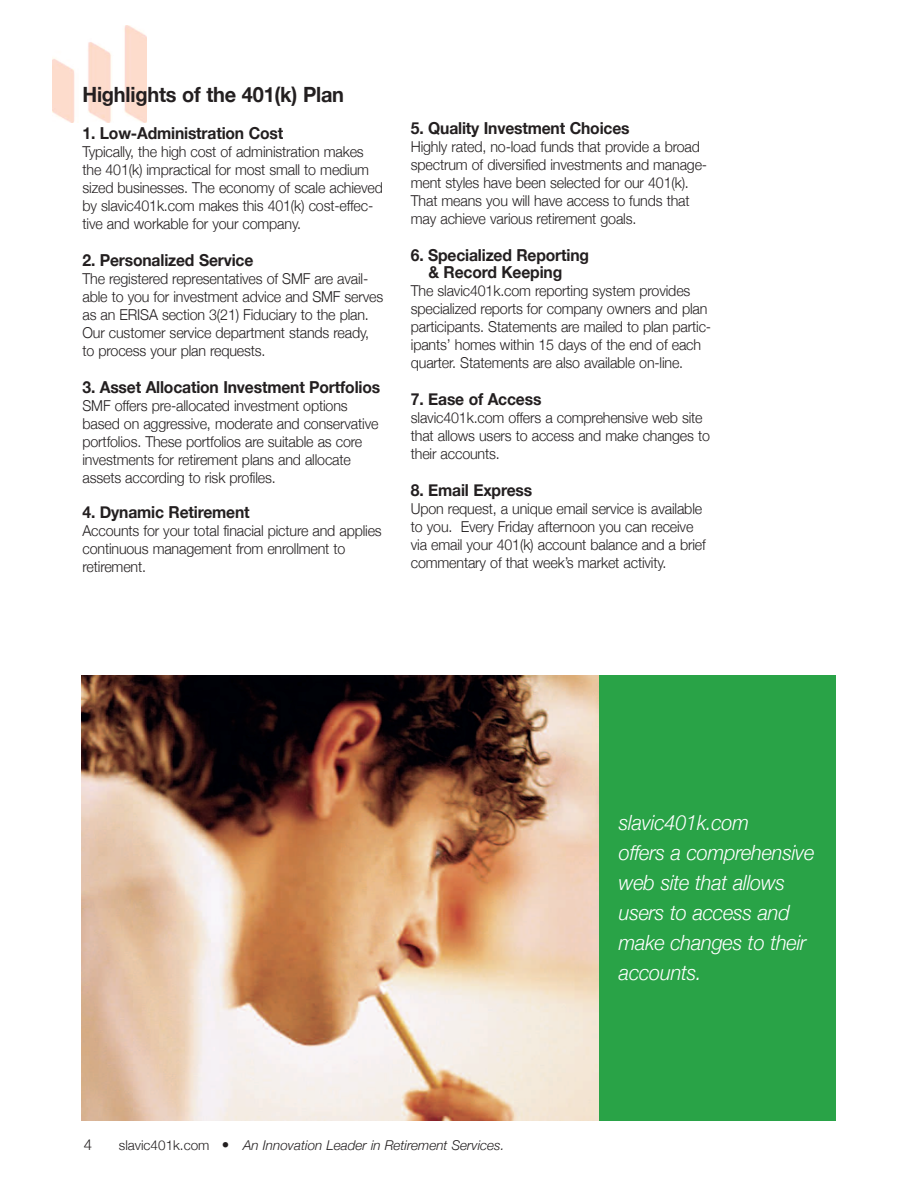
<style>
.page{position:relative;width:918px;height:1188px;background:#fff}
.page>*{position:absolute;margin:0;border:0;box-sizing:border-box;transform-origin:0 0}
.t1{font:italic 300 21px/30px "Helvetica Neue";letter-spacing:-.01em;color:#fff;scale:.95 1}
.t2{font:700 21px "Helvetica Neue";letter-spacing:-.01em;color:#231f20;scale:.95 1}
.t3{font:700 16.5px/17.2px "Helvetica Neue";letter-spacing:-.01em;color:#231f20;text-align:center;scale:.95 1}
.t4{font:300 15px/18px "Helvetica Neue";letter-spacing:-.01em;color:#231f20;scale:.95 1}
.t5{font:300 15px "Helvetica Neue";letter-spacing:-.01em;color:#231f20}
.t6{font:italic 300 13.5px "Helvetica Neue";color:#231f20}
.s1{font-style:normal}
.s2{font-style:normal;font-size:15px}
</style>
<div class="page">
<img style="left:52px;top:25px;width:94px;height:97px">
<img style="left:82px;top:675px;width:518px;height:446px">
<div style="left:600px;top:675px;width:236px;height:446px;background:#29a347"></div>
<h1 class="t2" style="left:83px;top:82px;width:277px">Highlights of the 401(k) Plan</h1>
<p class="t3" style="left:83px;top:124px;width:213px">1. Low-Administration Cost</p>
<p class="t4" style="left:83px;top:143px;width:318px">Typically, the high cost of administration makes the 401(k) impractical for most small to medium sized businesses. The economy of scale achieved by slavic401k.com makes this 401(k) cost-effec&shy;tive and workable for your company.</p>
<p class="t3" style="left:83px;top:251px;width:181px">2. Personalized Service</p>
<p class="t4" style="left:83px;top:269px;width:318px">The registered representatives of SMF are avail&shy;able to you for investment advice and SMF serves as an ERISA section 3(21) Fiduciary to the plan.<br>Our customer service department stands ready, to process your plan requests.</p>
<p class="t3" style="left:83px;top:378px;width:315px">3. Asset Allocation Investment Portfolios</p>
<p class="t4" style="left:83px;top:396px;width:313px">SMF offers pre-allocated investment options based on aggressive, moderate and conservative portfolios. These portfolios are suitable as core investments for retirement plans and allocate assets according to risk profiles.</p>
<p class="t3" style="left:83px;top:503px;width:177px">4. Dynamic Retirement</p>
<p class="t4" style="left:83px;top:521px;width:317px">Accounts for your total finacial picture and applies continuous management from enrollment to retirement.</p>
<p class="t3" style="left:411px;top:119px;width:232px">5. Quality Investment Choices</p>
<p class="t4" style="left:411px;top:138px;width:313px">Highly rated, no-load funds that provide a broad spectrum of diversified investments and manage&shy;ment styles have been selected for our 401(k).<br>That means you will have access to funds that may achieve various retirement goals.</p>
<p class="t3" style="left:411px;top:246px;width:189px">6. Specialized Reporting &amp; Record Keeping</p>
<p class="t4" style="left:411px;top:282px;width:318px">The slavic401k.com reporting system provides specialized reports for company owners and plan participants. Statements are mailed to plan partic&shy;ipants’ homes within 15 days of the end of each quarter. Statements are also available on-line.</p>
<p class="t3" style="left:411px;top:390px;width:139px">7. Ease of Access</p>
<p class="t4" style="left:411px;top:408px;width:316px">slavic401k.com offers a comprehensive web site that allows users to access and make changes to their accounts.</p>
<p class="t3" style="left:411px;top:481px;width:129px">8. Email Express</p>
<p class="t4" style="left:411px;top:499px;width:312px">Upon request, a unique email service is available to you. Every Friday afternoon you can receive via email your 401(k) account balance and a brief commentary of that week’s market activity.</p>
<h1 class="t1" style="left:619px;top:807px;width:207px">slavic401k.com<br>offers a comprehensive web site that allows users to access and make changes to their accounts.</h1>
<p class="t5" style="left:84px;top:1135px;width:10px">4</p>
<p class="t6" style="left:119px;top:1137px;width:387px"><span class="s1">slavic401k.com</span> <span class="s2">•</span> An Innovation Leader in Retirement Services.</p>
</div>
